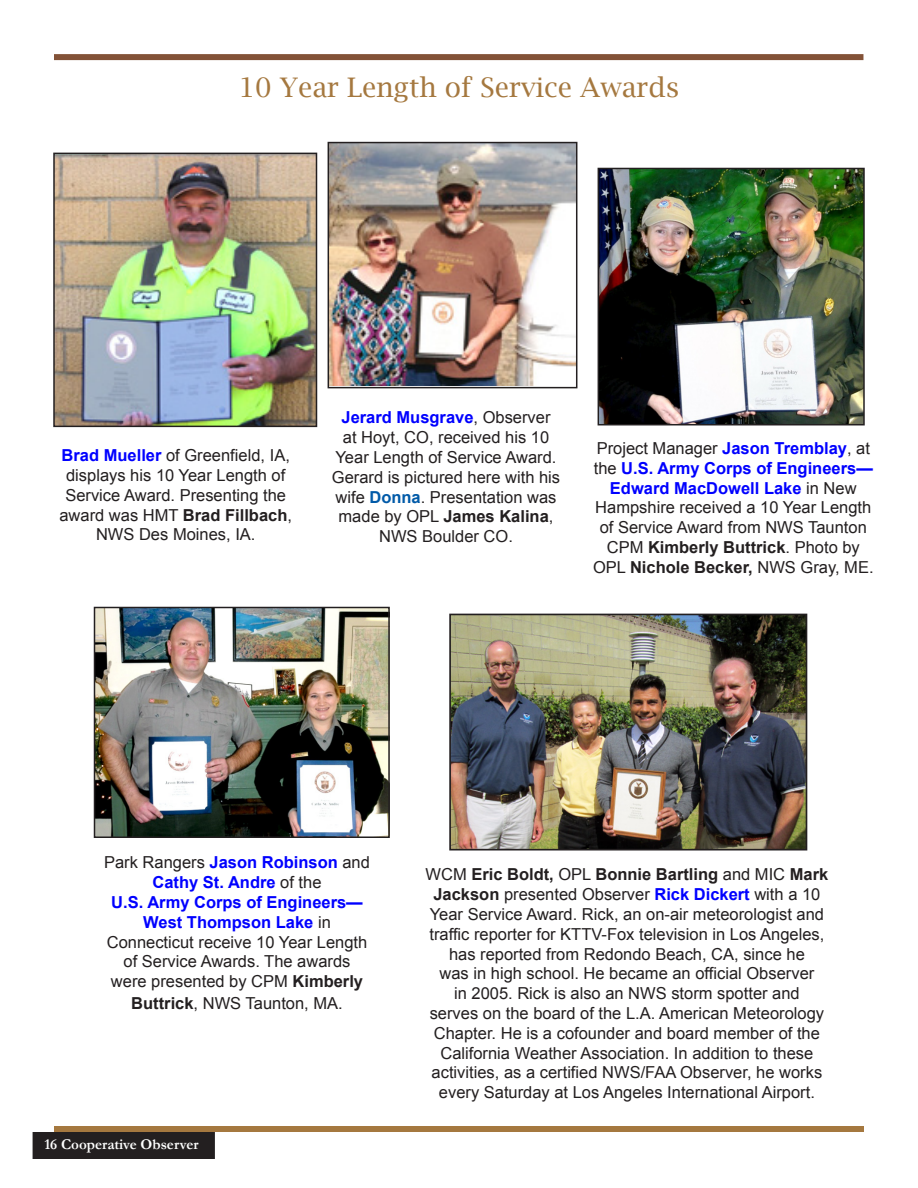
<style>
.page{position:relative;width:918px;height:1188px;background:#fff}
.page>*{position:absolute;margin:0;border:0;box-sizing:border-box;transform-origin:0 0}
.Headline{font:27px "Lucida Bright";color:#a5783f}
.cap1{font:16.5px/19.8px "Arial";color:#231f20;text-align:center}
.t1{font:700 15px "Garamond";color:#fff}
.s1{font-weight:700;color:#00f}
.s2{font-weight:700}
.s3{font-weight:700;color:#015aa8}
</style>
<div class="page">
<div style="left:33px;top:1133px;width:181px;height:25px;background:#231f20"></div>
<div style="left:33px;top:1132px;width:182px;height:27px;border:2px solid #231f20"></div>
<div style="left:54px;top:1126px;width:810px;height:6px;background:#a5783f"></div>
<div style="left:54px;top:54px;width:809px;height:6px;background:#835237"></div>
<img style="left:601px;top:171px;width:261px;height:251px">
<div style="left:598px;top:168px;width:267px;height:257px;border:2px solid #231f20"></div>
<img style="left:97px;top:610px;width:290px;height:225px">
<div style="left:94px;top:607px;width:296px;height:231px;border:2px solid #231f20"></div>
<img style="left:56px;top:156px;width:258px;height:268px">
<div style="left:53px;top:153px;width:264px;height:274px;border:2px solid #231f20"></div>
<img style="left:331px;top:145px;width:243px;height:240px">
<div style="left:328px;top:142px;width:249px;height:246px;border:2px solid #231f20"></div>
<img style="left:452px;top:617px;width:352px;height:230px">
<div style="left:449px;top:614px;width:358px;height:236px;border:2px solid #231f20"></div>
<p class="Headline" style="left:239px;top:72px;width:442px">10 Year Length of Service Awards</p>
<p class="cap1" style="left:59px;top:446px;width:234px"><span class="s1">Brad Mueller</span> of Greenfield, IA, displays his 10 Year Length of<br>Service Award. Presenting the award was HMT <span class="s2">Brad Fillbach</span>,<br>NWS Des Moines, IA.</p>
<p class="cap1" style="left:332px;top:408px;width:230px"><span class="s1">Jerard Musgrave</span>, Observer<br>at Hoyt, CO, received his 10<br>Year Length of Service Award.<br>Gerard is pictured here with his wife <span class="s3">Donna</span>. Presentation was made by OPL <span class="s2">James Kalina</span>,<br>NWS Boulder CO.</p>
<p class="cap1" style="left:593px;top:438px;width:282px">Project Manager <span class="s1">Jason Tremblay</span>, at the <span class="s1">U.S. Army Corps of Engineers—<br>Edward MacDowell Lake</span> in New<br>Hampshire received a 10 Year Length of Service Award from NWS Taunton<br>CPM <span class="s2">Kimberly Buttrick</span>. Photo by<br>OPL <span class="s2">Nichole Becker,</span> NWS Gray, ME.</p>
<p class="cap1" style="left:104px;top:853px;width:267px">Park Rangers <span class="s1">Jason Robinson</span> and<br><span class="s1">Cathy St. Andre</span> of the<br><span class="s1">U.S. Army Corps of Engineers—<br>West Thompson Lake</span> in<br>Connecticut receive 10 Year Length of Service Awards. The awards were presented by CPM <span class="s2">Kimberly</span></p>
<p class="cap1" style="left:131px;top:993px;width:213px"><span class="s2">Buttrick</span>, NWS Taunton, MA.</p>
<p class="t1" style="left:44px;top:1134px;width:156px">16 Cooperative Observer</p>
<p class="cap1" style="left:426px;top:865px;width:404px">WCM <span class="s2">Eric Boldt,</span> OPL <span class="s2">Bonnie Bartling</span> and MIC <span class="s2">Mark Jackson</span> presented Observer <span class="s1">Rick Dickert</span> with a 10<br>Year Service Award. Rick, an on-air meteorologist and traffic reporter for KTTV-Fox television in Los Angeles, has reported from Redondo Beach, CA, since he<br>was in high school. He became an official Observer<br>in 2005. Rick is also an NWS storm spotter and<br>serves on the board of the L.A. American Meteorology Chapter. He is a cofounder and board member of the California Weather Association. In addition to these activities, as a certified NWS/FAA Observer, he works every Saturday at Los Angeles International Airport.</p>
</div>
